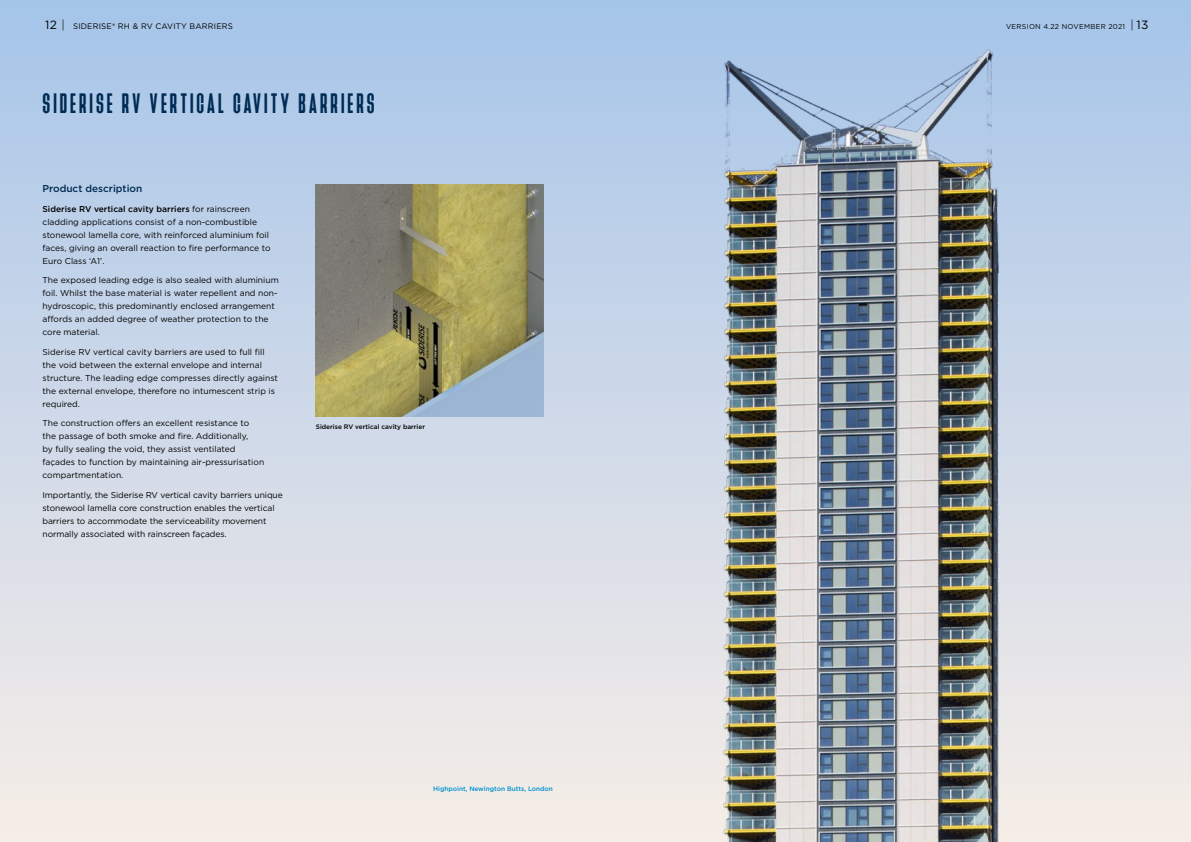
<style>
.page{position:relative;width:1191px;height:842px;background:#fff}
.page>*{position:absolute;margin:0;border:0;box-sizing:border-box;transform-origin:0 0}
.t1{font:500 30px "Devant Horgen";letter-spacing:.1em;color:#002b53}
.t2{font:500 10px "Gotham";color:#002b53}
.t3{font:8.5px/13px "Gotham";color:#000}
.t4{font:8px "Gotham";letter-spacing:.02em;color:#000}
.t5{font:7px "Gotham";letter-spacing:.04em;color:#000}
.t6{font:500 6.5px "Gotham";color:#000}
.t7{font:500 6.5px "Gotham";color:#0090d0}
.s1{font-size:12px}
.s2{font-weight:300;font-size:12px}
.s3{font-weight:500}
</style>
<div class="page">
<div style="left:0;top:0;width:595px;height:842px;background:linear-gradient(to bottom,#a6c5ea,#f7eee7)"></div>
<div style="left:595px;top:0;width:596px;height:842px;background:linear-gradient(to bottom,#a6c5ea,#f7eee7)"></div>
<img style="left:617px;top:39px;width:574px;height:803px">
<img style="left:316px;top:184px;width:227px;height:233px">
<p class="t4" style="left:45px;top:21px;width:189px"><span class="s1">12</span> <span class="s2">|</span> SIDERISE® RH &amp; RV CAVITY BARRIERS</p>
<p class="t5" style="left:1006px;top:22px;width:144px">VERSION 4.22 NOVEMBER 2021 <span class="s2">|</span> <span class="s1">13</span></p>
<h1 class="t1" style="left:43px;top:88px;width:334px">SIDERISE RV VERTICAL CAVITY BARRIERS</h1>
<p class="t2" style="left:43px;top:182px;width:101px">Product description</p>
<p class="t3" style="left:43px;top:202px;width:229px"><span class="s3">Siderise RV vertical cavity barriers</span> for rainscreen cladding applications consist of a non-combustible stonewool lamella core, with reinforced aluminium foil faces, giving an overall reaction to fire performance to Euro Class ‘A1’.</p>
<p class="t3" style="left:43px;top:274px;width:238px">The exposed leading edge is also sealed with aluminium foil. Whilst the base material is water repellent and non&shy;hydroscopic, this predominantly enclosed arrangement affords an added degree of weather protection to the core material.</p>
<p class="t3" style="left:43px;top:345px;width:237px">Siderise RV vertical cavity barriers are used to full fill the void between the external envelope and internal structure. The leading edge compresses directly against the external envelope, therefore no intumescent strip is required.</p>
<p class="t3" style="left:43px;top:417px;width:223px">The construction offers an excellent resistance to the passage of both smoke and fire. Additionally,<br>by fully sealing the void, they assist ventilated façades to function by maintaining air-pressurisation compartmentation.</p>
<p class="t3" style="left:43px;top:488px;width:242px">Importantly, the Siderise RV vertical cavity barriers unique stonewool lamella core construction enables the vertical barriers to accommodate the serviceability movement normally associated with rainscreen façades.</p>
<p class="t6" style="left:316px;top:422px;width:111px">Siderise RV vertical cavity barrier</p>
<p class="t7" style="left:433px;top:784px;width:121px">Highpoint, Newington Butts, London</p>
</div>
